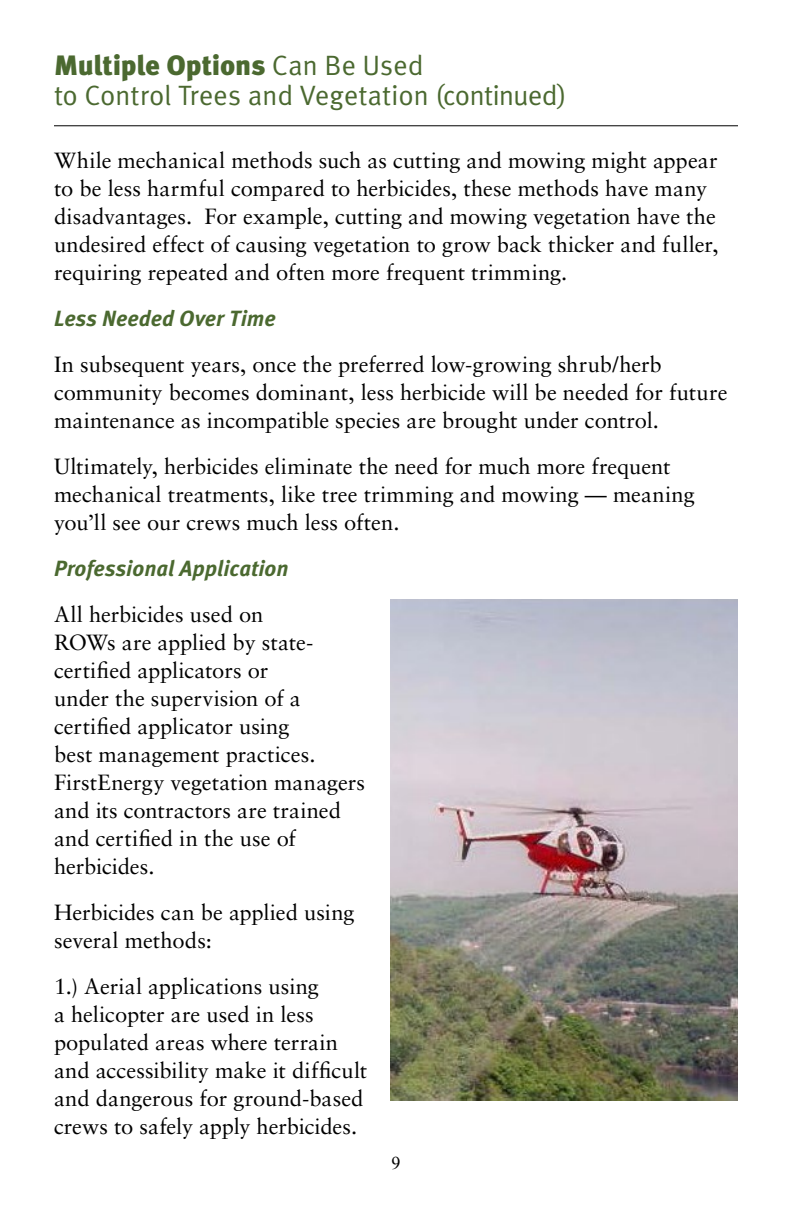
<style>
.page{position:relative;width:792px;height:1224px;background:#fff}
.page>*{position:absolute;margin:0;border:0;box-sizing:border-box;transform-origin:0 0}
.body_text{font:28px/30px "Meta OT Norm";letter-spacing:-.01em;color:#4b6930}
.body_text-2{font:22px/28px "Sabon LT Std";color:#000}
.body_text-3{font:italic 700 22px "Meta OT";color:#4b6930}
.t1{font:18px "Times New Roman";color:#000}
.s1{font-family:"Meta OT";font-weight:900}
</style>
<div class="page">
<hr style="left:54px;top:125px;width:684px;height:1px;background:#000">
<img style="left:390px;top:599px;width:348px;height:501px">
<p class="body_text" style="left:54px;top:51px;width:514px"><span class="s1">Multiple Options</span> Can Be Used<br>to Control Trees and Vegetation (continued)</p>
<p class="body_text-2" style="left:54px;top:146px;width:666px">While mechanical methods such as cutting and mowing might appear to be less harmful compared to herbicides, these methods have many disadvantages. For example, cutting and mowing vegetation have the undesired effect of causing vegetation to grow back thicker and fuller, requiring repeated and often more frequent trimming.</p>
<p class="body_text-3" style="left:54px;top:305px;width:223px">Less Needed Over Time</p>
<p class="body_text-2" style="left:54px;top:350px;width:675px">In subsequent years, once the preferred low-growing shrub/herb community becomes dominant, less herbicide will be needed for future maintenance as incompatible species are brought under control.</p>
<p class="body_text-2" style="left:54px;top:452px;width:642px">Ultimately, herbicides eliminate the need for much more frequent mechanical treatments, like tree trimming and mowing — meaning you’ll see our crews much less often.</p>
<p class="body_text-3" style="left:54px;top:555px;width:236px">Professional Application</p>
<p class="body_text-2" style="left:54px;top:600px;width:313px">All herbicides used on<br>ROWs are applied by state&shy;certified applicators or<br>under the supervision of a certified applicator using<br>best management practices.<br>FirstEnergy vegetation managers and its contractors are trained and certified in the use of herbicides.</p>
<p class="body_text-2" style="left:54px;top:898px;width:302px">Herbicides can be applied using several methods:</p>
<p class="body_text-2" style="left:54px;top:972px;width:315px">1.) Aerial applications using<br>a helicopter are used in less populated areas where terrain and accessibility make it difficult and dangerous for ground-based crews to safely apply herbicides.</p>
<p class="t1" style="left:392px;top:1151px;width:10px">9</p>
</div>
